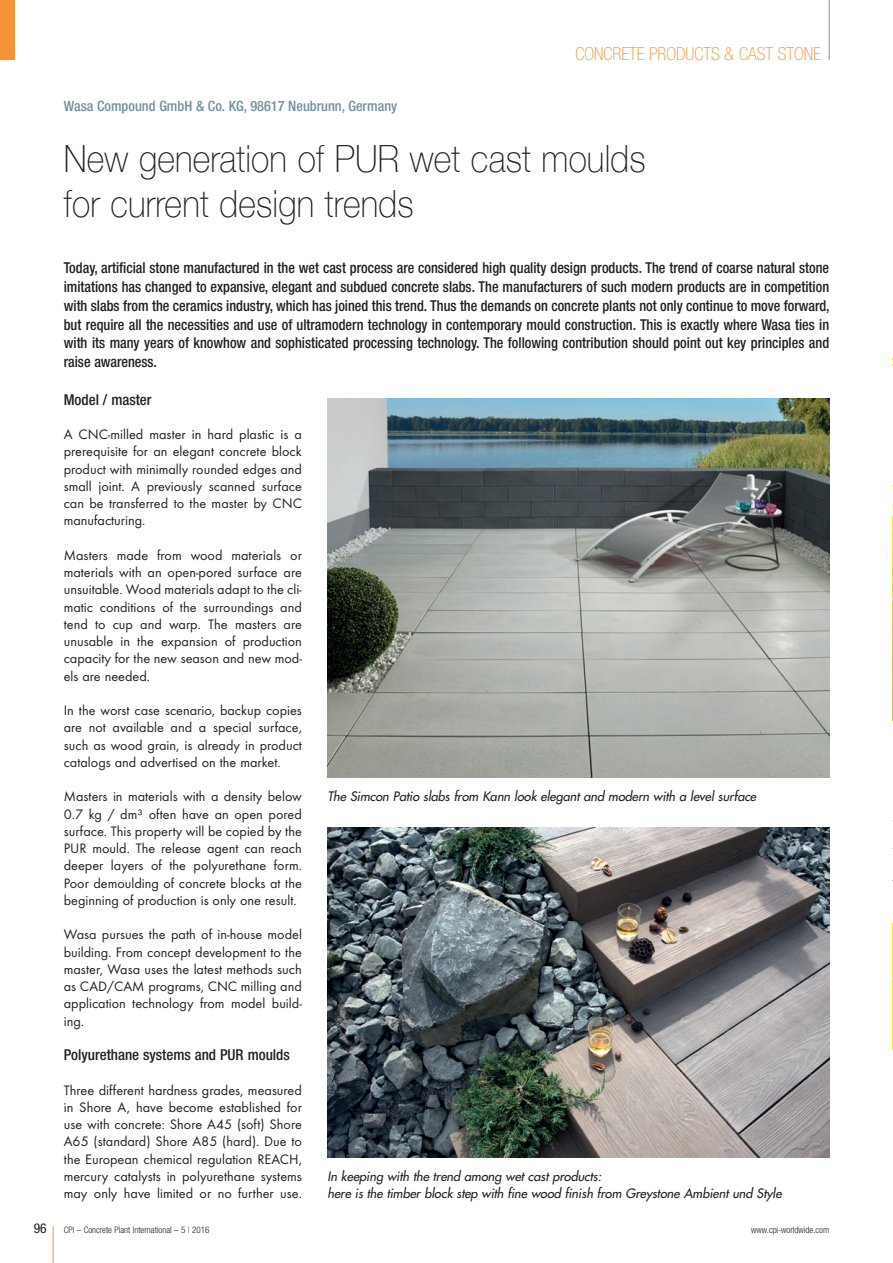
<style>
.page{position:relative;width:893px;height:1263px;background:#fff}
.page>*{position:absolute;margin:0;border:0;box-sizing:border-box;transform-origin:0 0}
.t1{font:100 37.5px/45px "Helvetica Neue";letter-spacing:.005em;color:#231f20;scale:.9 1}
.t2{font:100 condensed 18px "Helvetica Neue";color:#f69238}
.t3{font:500 condensed 15px/18.8px "Helvetica Neue";color:#231f20;text-align:justify;scale:.95 1}
.t4{font:500 condensed 15px "Helvetica Neue";color:#231f20}
.t5{font:14.25px/17.2px "Futura T";color:#231f20;text-align:justify}
.t6{font:500 condensed 14.25px "Helvetica Neue";color:#73909f}
.t7{font:condensed 13.5px "Helvetica Neue";color:#231f20}
.t8{font:italic 12.75px/17.2px "Futura";letter-spacing:-.005em;color:#231f20}
.t9{font:300 condensed 9px "Helvetica Neue";color:#231f20}
</style>
<div class="page">
<hr style="left:53px;top:1226px;width:1px;height:37px;background:#f69238">
<hr style="left:829px;top:0;width:1px;height:60px;background:#73909f">
<div style="left:0;top:0;width:15px;height:60px;background:#f69238"></div>
<img style="left:327px;top:398px;width:502px;height:379px">
<img style="left:327px;top:828px;width:502px;height:329px">
<hr style="left:892px;top:0;width:1px;height:1263px;background:#ffe601">
<svg style="left:892px;top:485px;width:1px;height:17px"></svg>
<img style="left:892px;top:502px;width:1px;height:227px">
<p class="t6" style="left:64px;top:101px;width:335px">Wasa Compound GmbH &amp; Co. KG, 98617 Neubrunn, Germany</p>
<p class="t2" style="left:575px;top:47px;width:247px">CONCRETE PRODUCTS &amp; CAST STONE</p>
<h1 class="t1" style="left:64px;top:136px;width:648px">New generation of PUR wet cast moulds for current design trends</h1>
<p class="t3" style="left:64px;top:260px;width:808px">Today, artificial stone manufactured in the wet cast process are considered high quality design products. The trend of coarse natural stone imitations has changed to expansive, elegant and subdued concrete slabs. The manufacturers of such modern products are in competition with slabs from the ceramics industry, which has joined this trend. Thus the demands on concrete plants not only continue to move forward, but require all the necessities and use of ultramodern technology in contemporary mould construction. This is exactly where Wasa ties in with its many years of knowhow and sophisticated processing technology. The following contribution should point out key principles and raise awareness.</p>
<p class="t4" style="left:64px;top:394px;width:89px">Model / master</p>
<p class="t5" style="left:64px;top:427px;width:240px">A CNC-milled master in hard plastic is a prerequisite for an elegant concrete block product with minimally rounded edges and small joint. A previously scanned surface can be transferred to the master by CNC manufacturing.</p>
<p class="t5" style="left:64px;top:548px;width:240px">Masters made from wood materials or materials with an open-pored surface are unsuitable. Wood materials adapt to the cli&shy;matic conditions of the surroundings and tend to cup and warp. The masters are unusable in the expansion of production capacity for the new season and new mod&shy;els are needed.</p>
<p class="t5" style="left:64px;top:703px;width:240px">In the worst case scenario, backup copies are not available and a special surface, such as wood grain, is already in product catalogs and advertised on the market.</p>
<p class="t5" style="left:64px;top:789px;width:240px">Masters in materials with a density below 0.7 kg / dm³ often have an open pored sur face. This property will be copied by the PUR mould. The release agent can reach deeper layers of the polyurethane form.<br>Poor demoulding of concrete blocks at the beginning of production is only one result.</p>
<p class="t5" style="left:64px;top:927px;width:240px">Wasa pursues the path of in-house model building. From concept development to the master, Wasa uses the latest methods such as CAD/CAM programs, CNC milling and application technology from model build&shy;ing.</p>
<p class="t4" style="left:64px;top:1049px;width:228px">Polyurethane systems and PUR moulds</p>
<p class="t5" style="left:64px;top:1082px;width:240px">Three different hardness grades, measured in Shore A, have become established for use with concrete: Shore A45 (soft) Shore A65 (standard) Shore A85 (hard). Due to the European chemical regulation REACH, mercury catalysts in polyurethane systems may only have limited or no further use.</p>
<p class="t8" style="left:327px;top:789px;width:433px">The Simcon Patio slabs from Kann look elegant and modern with a level surface</p>
<p class="t8" style="left:327px;top:1168px;width:458px">In keeping with the trend among wet cast products:<br>here is the timber block step with fine wood finish from Greystone Ambient und Style</p>
<p class="t7" style="left:34px;top:1223px;width:14px">96</p>
<p class="t9" style="left:64px;top:1226px;width:147px">CPI – Concrete Plant International – 5 | 2016</p>
<p class="t9" style="left:751px;top:1226px;width:79px">www.cpi-worldwide.com</p>
</div>
